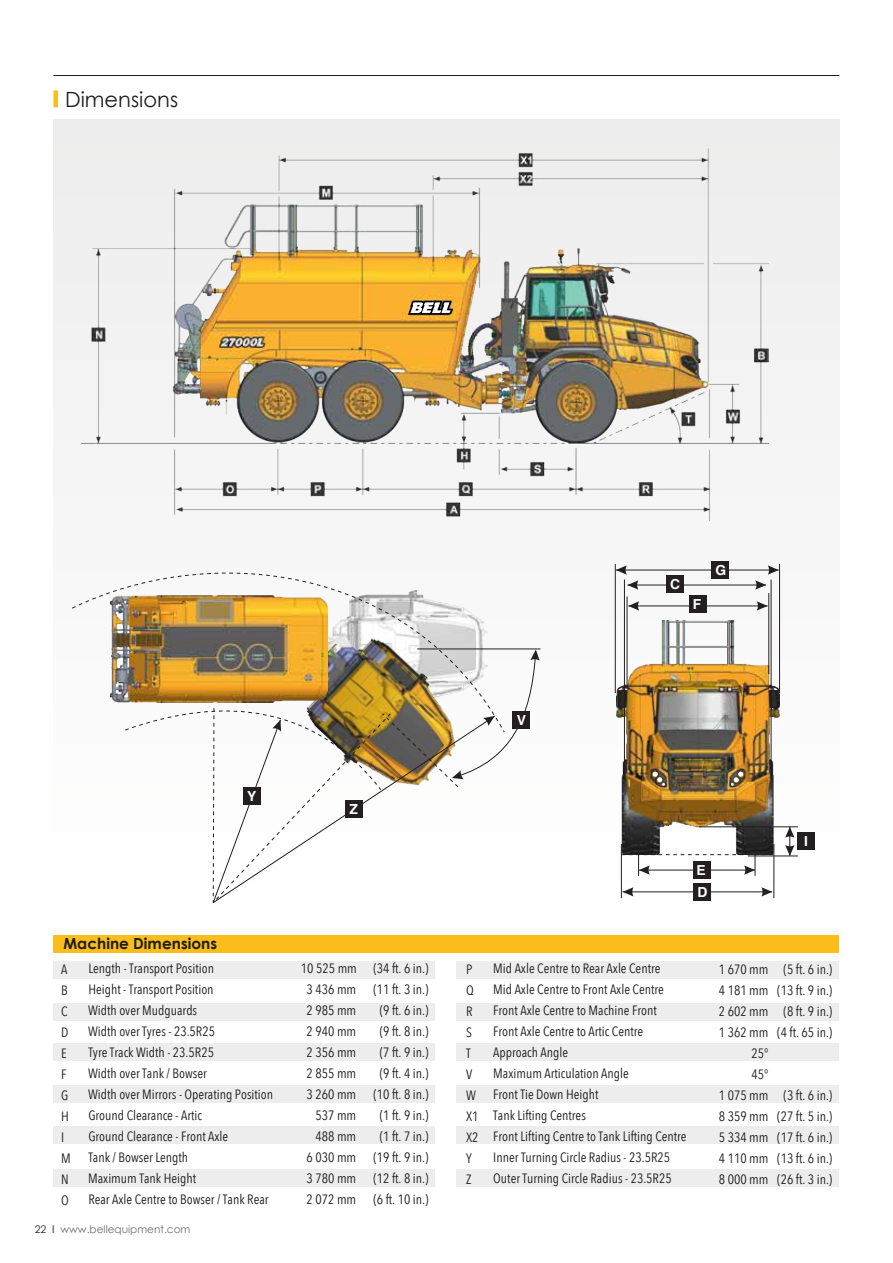
<style>
.page{position:relative;width:893px;height:1263px;background:#fff}
.page>*{position:absolute;margin:0;border:0;box-sizing:border-box;transform-origin:0 0}
.t1{font:21px "Century Gothic";color:#1d1d1b}
.t2{font:700 15.3px "Century Gothic";color:#1d1d1b}
.t3{font:700 13.8px/21.8px "Helvetica";color:#fff}
.t4{font:13.5px/21px "Avenir Next Condensed";color:#1d1d1b}
.t5{font:10.5px "Century Gothic";color:#706f6f}
.s1{color:#1d1d1b}
.s2{font-weight:700}
</style>
<div class="page">
<div style="left:53px;top:119px;width:787px;height:785px;background:#f7f7f7"></div>
<div style="left:53px;top:90px;width:5px;height:17px;background:#fbbd1b"></div>
<hr style="left:53px;top:75px;width:786px;height:1px;background:#1d1d1b">
<img style="left:81px;top:149px;width:688px;height:372px">
<div style="left:53px;top:1003px;width:382px;height:17px;background:#ededed"></div>
<div style="left:53px;top:1170px;width:382px;height:17px;background:#ededed"></div>
<div style="left:53px;top:1126px;width:382px;height:18px;background:#ededed"></div>
<div style="left:53px;top:1086px;width:382px;height:17px;background:#ededed"></div>
<div style="left:53px;top:1044px;width:382px;height:17px;background:#ededed"></div>
<div style="left:53px;top:961px;width:382px;height:17px;background:#ededed"></div>
<div style="left:456px;top:961px;width:383px;height:17px;background:#ededed"></div>
<div style="left:456px;top:1003px;width:382px;height:17px;background:#ededed"></div>
<div style="left:456px;top:1170px;width:383px;height:17px;background:#ededed"></div>
<div style="left:456px;top:1126px;width:383px;height:18px;background:#ededed"></div>
<div style="left:456px;top:1086px;width:383px;height:17px;background:#ededed"></div>
<div style="left:456px;top:1044px;width:383px;height:17px;background:#ededed"></div>
<div style="left:53px;top:935px;width:786px;height:17px;background:#fbbd1b"></div>
<img style="left:72px;top:572px;width:433px;height:131px">
<img style="left:125px;top:649px;width:415px;height:254px">
<div style="left:513px;top:712px;width:17px;height:17px;background:#231f20"></div>
<div style="left:345px;top:800px;width:18px;height:18px;background:#231f20"></div>
<div style="left:243px;top:788px;width:17px;height:17px;background:#231f20"></div>
<img style="left:616px;top:620px;width:163px;height:235px">
<svg style="left:653px;top:772px;width:12px;height:14px"></svg>
<svg style="left:731px;top:772px;width:12px;height:14px"></svg>
<hr style="left:615px;top:564px;width:1px;height:129px;background:#231f20">
<hr style="left:779px;top:564px;width:1px;height:129px;background:#231f20">
<hr style="left:624px;top:579px;width:1px;height:201px;background:#231f20">
<hr style="left:771px;top:579px;width:1px;height:201px;background:#231f20">
<hr style="left:627px;top:596px;width:1px;height:93px;background:#231f20">
<hr style="left:768px;top:593px;width:1px;height:81px;background:#231f20">
<hr style="left:628px;top:606px;width:140px;height:1px;background:#231f20">
<svg style="left:757px;top:601px;width:11px;height:10px"></svg>
<svg style="left:628px;top:601px;width:11px;height:10px"></svg>
<hr style="left:627px;top:585px;width:139px;height:1px;background:#231f20">
<hr style="left:616px;top:570px;width:163px;height:1px;background:#231f20">
<svg style="left:755px;top:565px;width:24px;height:25px"></svg>
<svg style="left:616px;top:565px;width:22px;height:25px"></svg>
<div style="left:689px;top:595px;width:17px;height:18px;background:#231f20"></div>
<div style="left:666px;top:575px;width:18px;height:18px;background:#231f20"></div>
<div style="left:712px;top:561px;width:17px;height:18px;background:#231f20"></div>
<hr style="left:699px;top:826px;width:99px;height:1px;background:#231f20">
<hr style="left:748px;top:856px;width:50px;height:1px;background:#231f20">
<svg style="left:622px;top:854px;width:151px;height:1px"></svg>
<svg style="left:785px;top:827px;width:9px;height:29px"></svg>
<div style="left:797px;top:832px;width:18px;height:17px;background:#231f20"></div>
<hr style="left:638px;top:844px;width:1px;height:32px;background:#231f20">
<hr style="left:755px;top:844px;width:1px;height:32px;background:#231f20">
<hr style="left:621px;top:844px;width:1px;height:54px;background:#231f20">
<hr style="left:774px;top:844px;width:1px;height:54px;background:#231f20">
<hr style="left:639px;top:870px;width:116px;height:1px;background:#231f20">
<svg style="left:744px;top:865px;width:11px;height:10px"></svg>
<svg style="left:639px;top:865px;width:11px;height:10px"></svg>
<hr style="left:623px;top:892px;width:149px;height:1px;background:#231f20">
<svg style="left:761px;top:887px;width:11px;height:9px"></svg>
<svg style="left:623px;top:887px;width:10px;height:9px"></svg>
<div style="left:693px;top:861px;width:17px;height:18px;background:#231f20"></div>
<div style="left:693px;top:883px;width:18px;height:17px;background:#231f20"></div>
<svg style="left:408px;top:301px;width:45px;height:14px"></svg>
<h1 class="t1" style="left:65px;top:86px;width:115px">Dimensions</h1>
<p class="t3" style="left:670px;top:575px;width:11px">C</p>
<p class="t3" style="left:693px;top:595px;width:10px">F</p>
<p class="t3" style="left:715px;top:561px;width:12px">G</p>
<p class="t3" style="left:247px;top:787px;width:11px">Y</p>
<p class="t2" style="left:64px;top:934px;width:155px">Machine Dimensions</p>
<p class="t3" style="left:349px;top:800px;width:10px">Z</p>
<p class="t4" style="left:61px;top:958px;width:11px">A<br>B<br>C<br>D<br>E<br>F<br>G<br>H<br>I<br>M<br>N<br>O</p>
<p class="t4" style="left:307px;top:957px;width:123px;text-indent:-6px">10 525 mm (34 ft. 6 in.)<br>3 436 mm</p>
<p class="t4" style="left:88px;top:957px;width:187px">Length - Transport Position<br>Height - Transport Position<br>Width over Mudguards<br>Width over Tyres - 23.5R25<br>Tyre Track Width - 23.5R25<br>Width over Tank / Bowser<br>Width over Mirrors - Operating Position<br>Ground Clearance - Artic<br>Ground Clearance - Front Axle<br>Tank / Bowser Length<br>Maximum Tank Height<br>Rear Axle Centre to Bowser / Tank Rear</p>
<p class="t4" style="left:373px;top:978px;width:57px">(11 ft. 3 in.)</p>
<p class="t4" style="left:307px;top:999px;width:51px">2 985 mm</p>
<p class="t4" style="left:380px;top:999px;width:50px">(9 ft. 6 in.)</p>
<p class="t4" style="left:307px;top:1020px;width:51px">2 940 mm</p>
<p class="t4" style="left:380px;top:1020px;width:50px">(9 ft. 8 in.)</p>
<p class="t4" style="left:307px;top:1041px;width:51px">2 356 mm</p>
<p class="t4" style="left:380px;top:1041px;width:50px">(7 ft. 9 in.)</p>
<p class="t4" style="left:307px;top:1062px;width:51px">2 855 mm</p>
<p class="t4" style="left:380px;top:1062px;width:50px">(9 ft. 4 in.)</p>
<p class="t4" style="left:307px;top:1083px;width:51px">3 260 mm</p>
<p class="t4" style="left:373px;top:1083px;width:57px">(10 ft. 8 in.)</p>
<p class="t4" style="left:315px;top:1104px;width:42px">537 mm</p>
<p class="t4" style="left:380px;top:1104px;width:50px">(1 ft. 9 in.)</p>
<p class="t4" style="left:315px;top:1125px;width:42px">488 mm</p>
<p class="t4" style="left:380px;top:1125px;width:50px">(1 ft. 7 in.)</p>
<p class="t4" style="left:307px;top:1146px;width:51px">6 030 mm</p>
<p class="t4" style="left:373px;top:1146px;width:57px">(19 ft. 9 in.)</p>
<p class="t4" style="left:307px;top:1167px;width:51px">3 780 mm</p>
<p class="t4" style="left:373px;top:1167px;width:57px">(12 ft. 8 in.)</p>
<p class="t4" style="left:307px;top:1188px;width:51px">2 072 mm</p>
<p class="t4" style="left:373px;top:1188px;width:57px">(6 ft. 10 in.)</p>
<p class="t5" style="left:35px;top:1223px;width:157px"><span class="s1">22</span> <span class="s2">l</span> www.bellequipment.com</p>
<p class="t3" style="left:517px;top:711px;width:11px">V</p>
<p class="t3" style="left:697px;top:861px;width:12px">E<br>D</p>
<p class="t3" style="left:804px;top:831px;width:5px">I</p>
<p class="t4" style="left:493px;top:957px;width:195px">Mid Axle Centre to Rear Axle Centre<br>Mid Axle Centre to Front Axle Centre<br>Front Axle Centre to Machine Front<br>Front Axle Centre to Artic Centre<br>Approach Angle<br>Maximum Articulation Angle<br>Front Tie Down Height<br>Tank Lifting Centres<br>Front Lifting Centre to Tank Lifting Centre<br>Inner Turning Circle Radius - 23.5R25<br>Outer Turning Circle Radius - 23.5R25</p>
<p class="t4" style="left:466px;top:958px;width:14px">P<br>Q<br>R<br>S<br>T<br>V<br>W<br>X1<br>X2<br>Y<br>Z</p>
<p class="t4" style="left:719px;top:958px;width:115px">1 670 mm (5 ft. 6 in.)</p>
<p class="t4" style="left:719px;top:979px;width:115px">4 181 mm (13 ft. 9 in.)</p>
<p class="t4" style="left:719px;top:1000px;width:115px">2 602 mm (8 ft. 9 in.)</p>
<p class="t4" style="left:719px;top:1021px;width:115px">1 362 mm (4 ft. 65 in.)</p>
<p class="t4" style="left:751px;top:1042px;width:19px">25°</p>
<p class="t4" style="left:751px;top:1063px;width:19px">45°</p>
<p class="t4" style="left:719px;top:1084px;width:115px">1 075 mm (3 ft. 6 in.)</p>
<p class="t4" style="left:719px;top:1105px;width:115px">8 359 mm (27 ft. 5 in.)</p>
<p class="t4" style="left:719px;top:1126px;width:115px">5 334 mm (17 ft. 6 in.)</p>
<p class="t4" style="left:719px;top:1147px;width:115px">4 110 mm (13 ft. 6 in.)</p>
<p class="t4" style="left:719px;top:1168px;width:115px">8 000 mm (26 ft. 3 in.)</p>
</div>
